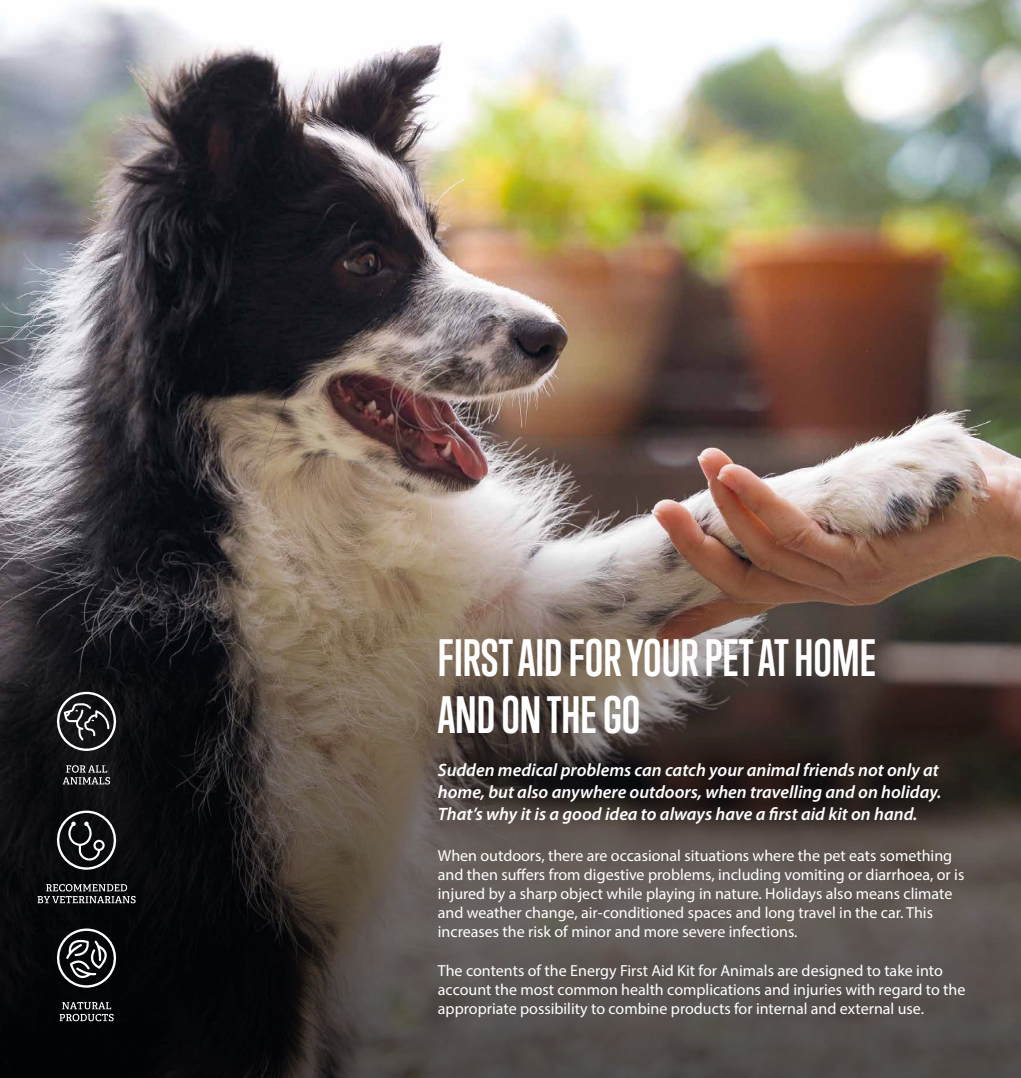
<style>
.page{position:relative;width:1021px;height:1078px;background:#fff}
.page>*{position:absolute;margin:0;border:0;box-sizing:border-box;transform-origin:0 0}
.t1{font:700 48px/57.6px "Trump Gothic Pro";color:#fff}
.t2{font:italic 600 18px/21.6px "Myriad Pro";color:#fff}
.t3{font:16px/19.2px "Myriad Pro";color:#fff}
</style>
<div class="page">
<img style="left:0;top:0;width:1020px;height:539px">
<svg style="left:0;top:539px;width:1020px;height:538px;background:#4c433e"></svg>
<svg style="left:53px;top:691px;width:67px;height:59px;background:#3d3d40"></svg>
<svg style="left:53px;top:810px;width:67px;height:59px;background:#343537"></svg>
<svg style="left:53px;top:928px;width:67px;height:59px;background:#3b3c3e"></svg>
<svg style="left:63px;top:765px;width:47px;height:19px"></svg>
<svg style="left:38px;top:883px;width:98px;height:20px;background:#464749"></svg>
<svg style="left:59px;top:1001px;width:55px;height:19px"></svg>
<h1 class="t1" style="left:438px;top:628px;width:440px">FIRST AID FOR YOUR PET AT HOME<br>AND ON THE GO</h1>
<p class="t2" style="left:438px;top:759px;width:505px">Sudden medical problems can catch your animal friends not only at home, but also anywhere outdoors, when travelling and on holiday.<br>That’s why it is a good idea to always have a first aid kit on hand.</p>
<p class="t3" style="left:438px;top:845px;width:528px">When outdoors, there are occasional situations where the pet eats something and then suffers from digestive problems, including vomiting or diarrhoea, or is injured by a sharp object while playing in nature. Holidays also means climate and weather change, air-conditioned spaces and long travel in the car. This increases the risk of minor and more severe infections.</p>
<p class="t3" style="left:438px;top:960px;width:529px">The contents of the Energy First Aid Kit for Animals are designed to take into account the most common health complications and injuries with regard to the appropriate possibility to combine products for internal and external use.</p>
</div>
